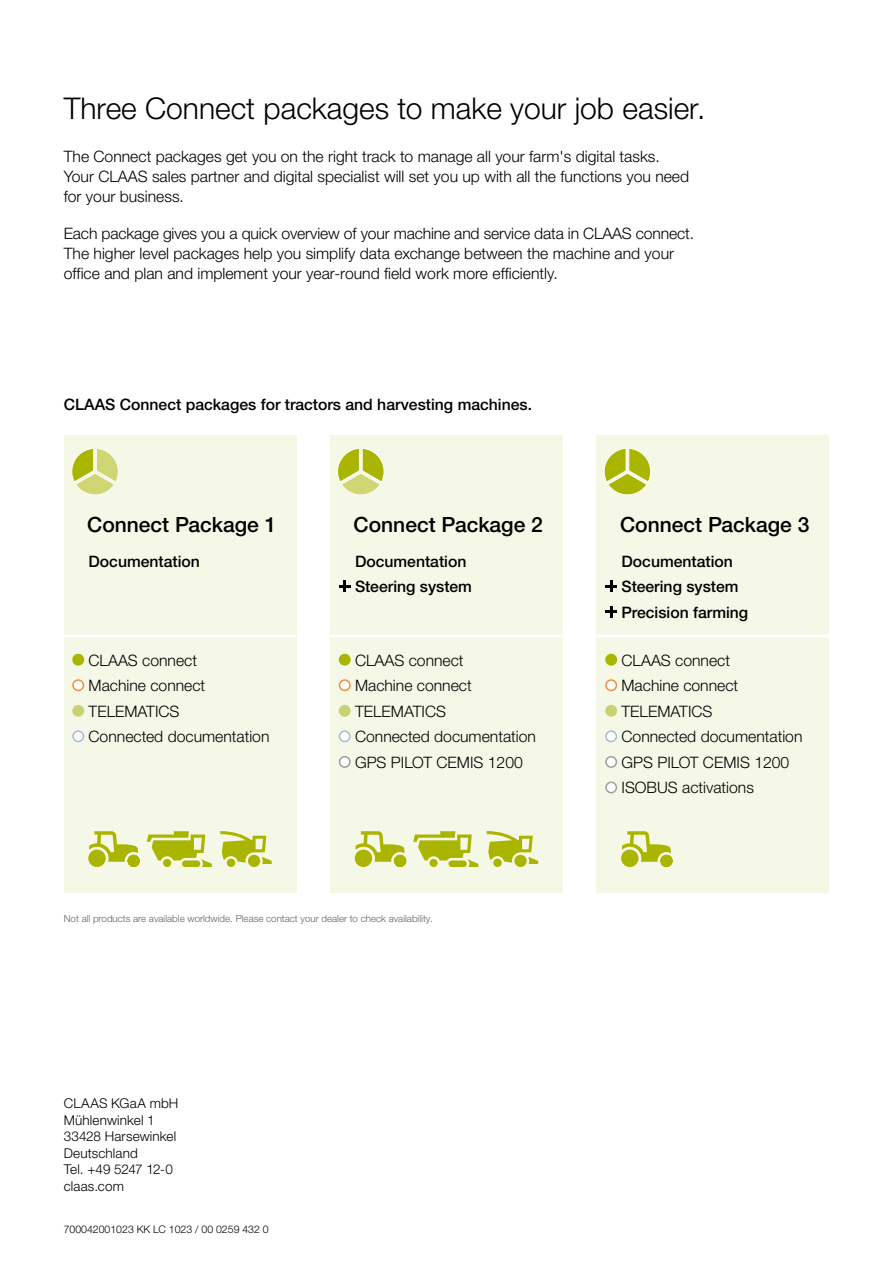
<style>
.page{position:relative;width:893px;height:1263px;background:#fff}
.page>*{position:absolute;margin:0;border:0;box-sizing:border-box;transform-origin:0 0}
.t1{font:300 30px "CLAAS Helvetica Neue";color:#000}
.t2{font:500 21px "CLAAS Helvetica Neue";color:#000}
.t3{font:300 15.75px/25.5px "CLAAS Helvetica Neue";color:#000}
.t4{font:500 15.75px/25.5px "CLAAS Helvetica Neue";color:#000}
.t5{font:300 13.5px/16.5px "CLAAS Helvetica Neue";letter-spacing:.01em;color:#000}
.t6{font:300 10.5px "CLAAS Helvetica Neue";color:#000}
.t7{font:300 9.75px "CLAAS Helvetica Neue";color:#626463}
</style>
<div class="page">
<div style="left:64px;top:435px;width:232px;height:458px;background:#f6f8e7"></div>
<div style="left:330px;top:435px;width:233px;height:458px;background:#f6f8e7"></div>
<div style="left:597px;top:435px;width:232px;height:458px;background:#f6f8e7"></div>
<hr style="left:64px;top:634px;width:232px;height:3px;background:#fff">
<hr style="left:330px;top:634px;width:233px;height:3px;background:#fff">
<hr style="left:597px;top:634px;width:232px;height:3px;background:#fff">
<svg style="left:88px;top:831px;width:52px;height:36px"></svg>
<svg style="left:147px;top:831px;width:65px;height:36px"></svg>
<svg style="left:220px;top:831px;width:52px;height:36px"></svg>
<svg style="left:355px;top:831px;width:51px;height:36px"></svg>
<svg style="left:413px;top:831px;width:65px;height:36px"></svg>
<svg style="left:487px;top:831px;width:51px;height:36px"></svg>
<svg style="left:621px;top:831px;width:52px;height:36px"></svg>
<svg style="left:72px;top:448px;width:46px;height:47px"></svg>
<svg style="left:337px;top:448px;width:47px;height:47px"></svg>
<svg style="left:604px;top:448px;width:47px;height:47px"></svg>
<svg style="left:339px;top:580px;width:12px;height:12px"></svg>
<svg style="left:605px;top:580px;width:12px;height:12px"></svg>
<svg style="left:605px;top:606px;width:12px;height:12px"></svg>
<div style="left:72px;top:654px;width:12px;height:12px;background:#aab500;border-radius:50%"></div>
<div style="left:73px;top:680px;width:10px;height:10px;background:#fff;border-radius:50%"></div>
<div style="left:72px;top:679px;width:12px;height:12px;border:2px solid #f38d39;border-radius:50%"></div>
<div style="left:72px;top:705px;width:12px;height:12px;background:#cad175;border-radius:50%"></div>
<div style="left:73px;top:731px;width:10px;height:10px;background:#fff;border-radius:50%"></div>
<div style="left:72px;top:730px;width:12px;height:12px;border:2px solid #a0bed7;border-radius:50%"></div>
<div style="left:339px;top:654px;width:12px;height:12px;background:#aab500;border-radius:50%"></div>
<div style="left:339px;top:680px;width:11px;height:10px;background:#fff;border-radius:50%"></div>
<div style="left:339px;top:679px;width:12px;height:12px;border:2px solid #f38d39;border-radius:50%"></div>
<div style="left:339px;top:705px;width:12px;height:12px;background:#cad175;border-radius:50%"></div>
<div style="left:339px;top:731px;width:11px;height:10px;background:#fff;border-radius:50%"></div>
<div style="left:339px;top:730px;width:12px;height:12px;border:2px solid #a0bed7;border-radius:50%"></div>
<div style="left:339px;top:757px;width:11px;height:10px;background:#fff;border-radius:50%"></div>
<div style="left:339px;top:756px;width:12px;height:12px;border:2px solid #9d9e9e;border-radius:50%"></div>
<div style="left:605px;top:654px;width:12px;height:12px;background:#aab500;border-radius:50%"></div>
<div style="left:606px;top:680px;width:10px;height:10px;background:#fff;border-radius:50%"></div>
<div style="left:605px;top:679px;width:12px;height:12px;border:2px solid #f38d39;border-radius:50%"></div>
<div style="left:605px;top:705px;width:12px;height:12px;background:#cad175;border-radius:50%"></div>
<div style="left:606px;top:731px;width:10px;height:10px;background:#fff;border-radius:50%"></div>
<div style="left:605px;top:730px;width:12px;height:12px;border:2px solid #a0bed7;border-radius:50%"></div>
<div style="left:606px;top:757px;width:10px;height:10px;background:#fff;border-radius:50%"></div>
<div style="left:605px;top:756px;width:12px;height:12px;border:2px solid #9d9e9e;border-radius:50%"></div>
<div style="left:606px;top:782px;width:10px;height:11px;background:#fff;border-radius:50%"></div>
<div style="left:605px;top:781px;width:12px;height:12px;border:2px solid #9d9e9e;border-radius:50%"></div>
<h1 class="t1" style="left:64px;top:89px;width:643px">Three Connect packages to make your job easier.</h1>
<p class="t3" style="left:64px;top:147px;width:627px;line-height:20px">The Connect packages get you on the right track to manage all your farm's digital tasks.<br>Your CLAAS sales partner and digital specialist will set you up with all the functions you need for your business.</p>
<p class="t3" style="left:64px;top:224px;width:632px;line-height:20px">Each package gives you a quick overview of your machine and service data in CLAAS connect.<br>The higher level packages help you simplify data exchange between the machine and your office and plan and implement your year-round field work more efficiently.</p>
<p class="t4" style="left:64px;top:392px;width:470px">CLAAS Connect packages for tractors and harvesting machines.</p>
<h2 class="t2" style="left:87px;top:511px;width:191px">Connect Package 1</h2>
<p class="t4" style="left:89px;top:549px;width:113px">Documentation</p>
<p class="t4" style="left:355px;top:549px;width:118px">Documentation<br>Steering system</p>
<p class="t4" style="left:621px;top:549px;width:128px">Documentation<br>Steering system<br>Precision farming</p>
<h2 class="t2" style="left:354px;top:511px;width:191px">Connect Package 2</h2>
<h2 class="t2" style="left:620px;top:511px;width:191px">Connect Package 3</h2>
<p class="t3" style="left:89px;top:648px;width:182px">CLAAS connect<br>Machine connect<br>TELEMATICS<br>Connected documentation</p>
<p class="t3" style="left:355px;top:648px;width:182px">CLAAS connect<br>Machine connect<br>TELEMATICS<br>Connected documentation<br>GPS PILOT CEMIS 1200</p>
<p class="t3" style="left:621px;top:648px;width:182px">CLAAS connect<br>Machine connect<br>TELEMATICS<br>Connected documentation<br>GPS PILOT CEMIS 1200<br>ISOBUS activations</p>
<p class="t7" style="left:64px;top:912px;width:370px">Not all products are available worldwide. Please contact your dealer to check availability.</p>
<p class="t5" style="left:64px;top:1095px;width:116px">CLAAS KGaA mbH<br>Mühlenwinkel 1<br>33428 Harsewinkel<br>Deutschland<br>Tel. +49 5247 12-0 claas.com</p>
<p class="t6" style="left:64px;top:1223px;width:206px">700042001023 KK LC 1023 / 00 0259 432 0</p>
</div>
